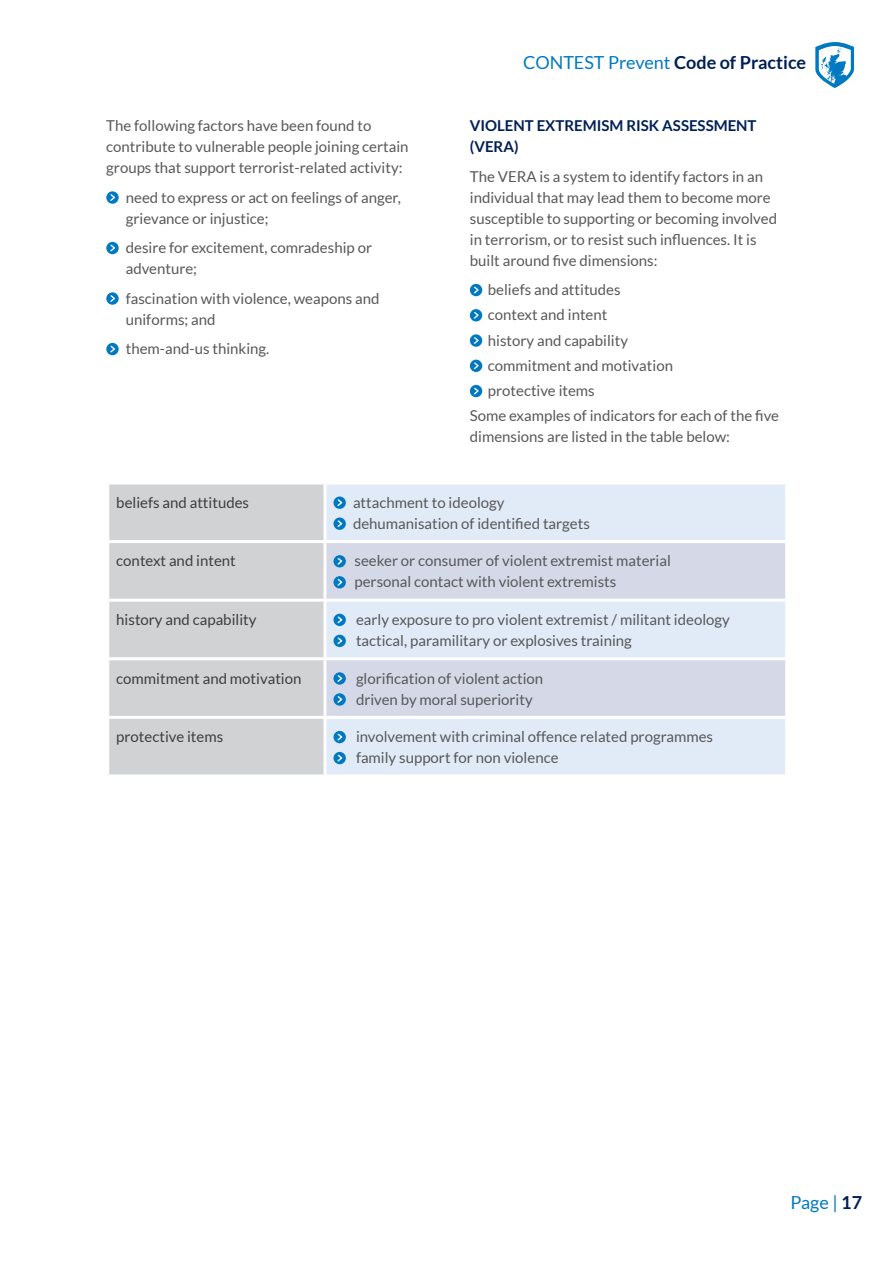
<style>
.page{position:relative;width:893px;height:1263px;background:#fff}
.page>*{position:absolute;margin:0;border:0;box-sizing:border-box;transform-origin:0 0}
.t1{font:18px "Lato";color:#0079c2}
.t2{font:15px/21px "Lato";color:#57585a}
.t3{font:15px "Lato";color:#3e3e3f}
.t4{font:700 15px/21px "Lato";color:#001f56}
.s1{font-weight:700;color:#001f56}
</style>
<div class="page">
<svg style="left:815px;top:42px;width:39px;height:46px"></svg>
<svg style="left:106px;top:191px;width:13px;height:13px"></svg>
<svg style="left:109px;top:193px;width:8px;height:9px"></svg>
<svg style="left:106px;top:242px;width:13px;height:12px"></svg>
<svg style="left:109px;top:243px;width:8px;height:10px"></svg>
<svg style="left:106px;top:292px;width:13px;height:13px"></svg>
<svg style="left:109px;top:294px;width:8px;height:9px"></svg>
<svg style="left:106px;top:343px;width:13px;height:12px"></svg>
<svg style="left:109px;top:344px;width:8px;height:10px"></svg>
<svg style="left:470px;top:284px;width:12px;height:12px"></svg>
<svg style="left:473px;top:285px;width:7px;height:10px"></svg>
<div style="left:470px;top:309px;width:12px;height:12px;background:#0079c2;border-radius:50%"></div>
<svg style="left:474px;top:312px;width:5px;height:7px"></svg>
<svg style="left:470px;top:334px;width:12px;height:13px"></svg>
<svg style="left:473px;top:336px;width:7px;height:9px"></svg>
<div style="left:470px;top:360px;width:12px;height:12px;background:#0079c2;border-radius:50%"></div>
<svg style="left:474px;top:362px;width:5px;height:8px"></svg>
<svg style="left:470px;top:385px;width:12px;height:12px"></svg>
<svg style="left:473px;top:386px;width:7px;height:10px"></svg>
<div style="left:109px;top:484px;width:214px;height:290px;background:#d1d2d4"></div>
<div style="left:326px;top:484px;width:459px;height:290px;background:#e1ebf7"></div>
<svg style="left:326px;top:543px;width:459px;height:173px;background:#d9dfec"></svg>
<hr style="left:106px;top:540px;width:219px;height:3px;background:#fff">
<hr style="left:325px;top:540px;width:463px;height:3px;background:#fff">
<hr style="left:106px;top:599px;width:219px;height:3px;background:#fff">
<hr style="left:325px;top:599px;width:463px;height:3px;background:#fff">
<hr style="left:106px;top:657px;width:219px;height:3px;background:#fff">
<hr style="left:325px;top:657px;width:463px;height:3px;background:#fff">
<hr style="left:106px;top:716px;width:219px;height:3px;background:#fff">
<hr style="left:325px;top:716px;width:463px;height:3px;background:#fff">
<svg style="left:333px;top:496px;width:13px;height:13px"></svg>
<svg style="left:336px;top:498px;width:8px;height:9px"></svg>
<svg style="left:333px;top:517px;width:13px;height:13px"></svg>
<svg style="left:336px;top:519px;width:8px;height:9px"></svg>
<svg style="left:333px;top:555px;width:13px;height:12px"></svg>
<svg style="left:336px;top:557px;width:8px;height:9px"></svg>
<svg style="left:333px;top:576px;width:13px;height:12px"></svg>
<svg style="left:336px;top:578px;width:8px;height:9px"></svg>
<svg style="left:333px;top:614px;width:13px;height:12px"></svg>
<svg style="left:336px;top:615px;width:8px;height:9px"></svg>
<svg style="left:333px;top:635px;width:13px;height:12px"></svg>
<svg style="left:336px;top:636px;width:8px;height:9px"></svg>
<svg style="left:333px;top:672px;width:13px;height:13px"></svg>
<svg style="left:336px;top:674px;width:8px;height:9px"></svg>
<svg style="left:333px;top:693px;width:13px;height:13px"></svg>
<svg style="left:336px;top:695px;width:8px;height:9px"></svg>
<svg style="left:333px;top:731px;width:13px;height:12px"></svg>
<svg style="left:336px;top:732px;width:8px;height:10px"></svg>
<svg style="left:333px;top:752px;width:13px;height:12px"></svg>
<svg style="left:336px;top:753px;width:8px;height:10px"></svg>
<p class="t2" style="left:106px;top:115px;width:304px">The following factors have been found to contribute to vulnerable people joining certain groups that support terrorist-related activity:</p>
<p class="t2" style="left:126px;top:187px;width:277px">need to express or act on feelings of anger, grievance or injustice;</p>
<p class="t2" style="left:126px;top:237px;width:248px">desire for excitement, comradeship or adventure;</p>
<p class="t2" style="left:126px;top:288px;width:255px">fascination with violence, weapons and uniforms; and</p>
<p class="t2" style="left:126px;top:338px;width:145px">them-and-us thinking.</p>
<p class="t1" style="left:523px;top:52px;width:285px">CONTEST Prevent <span class="s1">Code of Practice</span></p>
<p class="t4" style="left:470px;top:115px;width:288px">VIOLENT EXTREMISM RISK ASSESSMENT (VERA)</p>
<p class="t2" style="left:470px;top:166px;width:309px">The VERA is a system to identify factors in an individual that may lead them to become more susceptible to supporting or becoming involved in terrorism, or to resist such influences. It is built around five dimensions:</p>
<p class="t2" style="left:488px;top:279px;width:134px">beliefs and attitudes</p>
<p class="t2" style="left:488px;top:304px;width:121px">context and intent</p>
<p class="t2" style="left:488px;top:330px;width:142px">history and capability</p>
<p class="t2" style="left:488px;top:355px;width:187px">commitment and motivation</p>
<p class="t2" style="left:488px;top:380px;width:108px">protective items</p>
<p class="t2" style="left:470px;top:405px;width:311px">Some examples of indicators for each of the five dimensions are listed in the table below:</p>
<p class="t3" style="left:116px;top:494px;width:134px">beliefs and attitudes</p>
<p class="t2" style="left:353px;top:492px;width:153px">attachment to ideology</p>
<p class="t2" style="left:353px;top:513px;width:238px">dehumanisation of identified targets</p>
<p class="t3" style="left:116px;top:553px;width:121px">context and intent</p>
<p class="t2" style="left:354px;top:550px;width:318px">seeker or consumer of violent extremist material</p>
<p class="t2" style="left:354px;top:571px;width:263px">personal contact with violent extremists</p>
<p class="t3" style="left:116px;top:611px;width:142px">history and capability</p>
<p class="t2" style="left:356px;top:609px;width:375px">early exposure to pro violent extremist / militant ideology</p>
<p class="t2" style="left:356px;top:630px;width:277px">tactical, paramilitary or explosives training</p>
<p class="t3" style="left:116px;top:670px;width:187px">commitment and motivation</p>
<p class="t2" style="left:356px;top:667px;width:189px">glorification of violent action</p>
<p class="t2" style="left:356px;top:688px;width:178px">driven by moral superiority</p>
<p class="t3" style="left:116px;top:728px;width:108px">protective items</p>
<p class="t2" style="left:356px;top:726px;width:359px">involvement with criminal offence related programmes</p>
<p class="t2" style="left:356px;top:747px;width:204px">family support for non violence</p>
<p class="t1" style="left:791px;top:1193px;width:73px">Page | <span class="s1">17</span></p>
</div>
